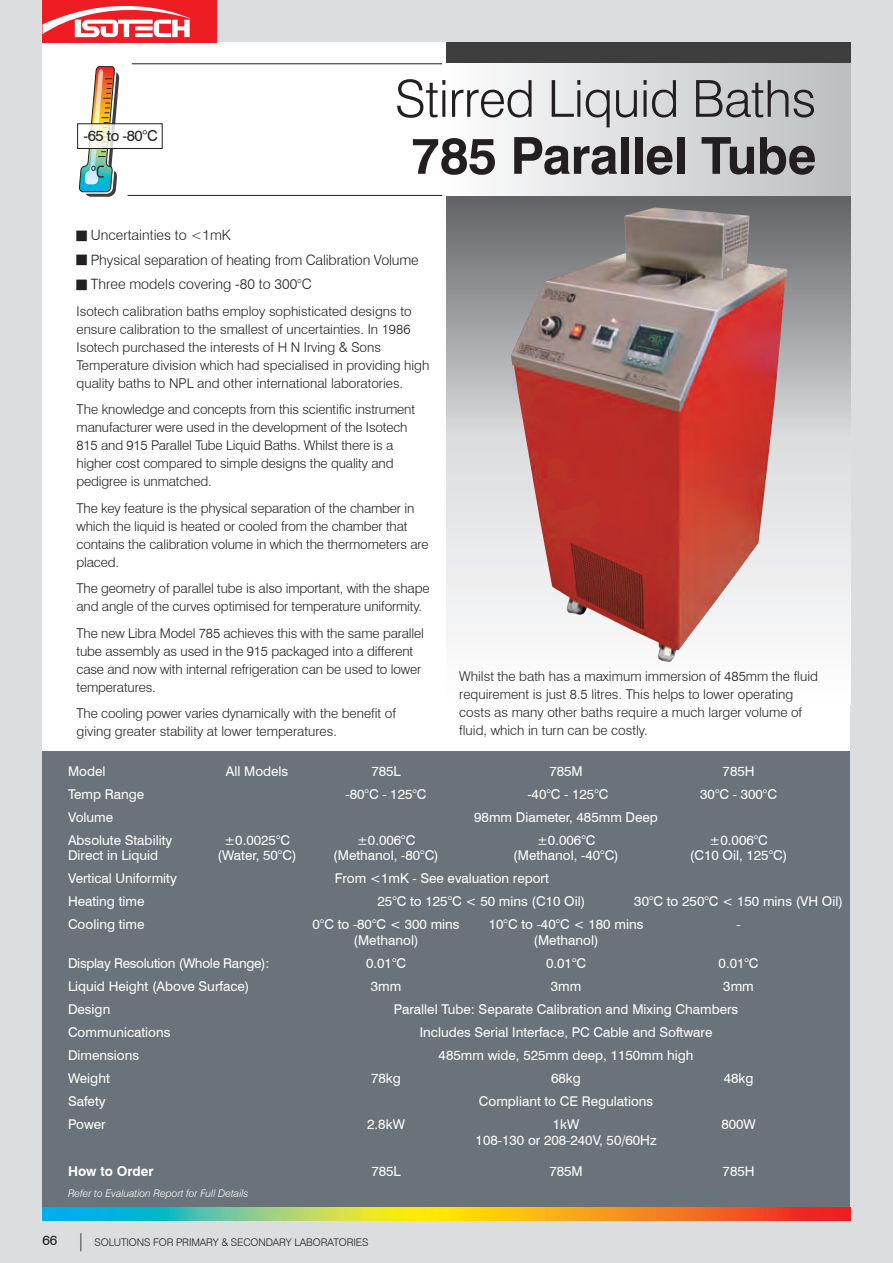
<style>
.page{position:relative;width:893px;height:1263px;background:#dcdddf}
.page>*{position:absolute;margin:0;border:0;box-sizing:border-box;transform-origin:0 0}
.t1{font:300 51px "Swiss 721 BT";letter-spacing:-.01em;color:#231f20}
.t2{font:700 51px "Swiss 721 BT";letter-spacing:-.01em;color:#231f20}
.t3{font:15px "Swiss 721 BT";color:#231f20}
.t4{font:300 14.25px "Swiss 721 BT";letter-spacing:-.01em;color:#231f20}
.t5{font:300 13.5px/18px "Swiss 721 BT";letter-spacing:-.01em;color:#231f20}
.t6{font:13.5px "Swiss 721 BT";color:#fff}
.t7{font:13.5px "Swiss 721 BT";letter-spacing:-.02em;color:#fff}
.t8{font:700 13.5px "Swiss 721 BT";color:#fff}
.t9{font:300 10.5px "Swiss 721 BT";letter-spacing:-.01em;color:#231f20}
.t10{font:italic 300 10.5px "Swiss 721 BT";color:#fff}
.s1{font-weight:400;font-size:13.5px}
.s2{font-size:18px}
</style>
<div class="page">
<div style="left:43px;top:43px;width:807px;height:1177px;background:#fff"></div>
<div style="left:43px;top:0;width:174px;height:43px;background:#ee1d23"></div>
<svg style="left:43px;top:6px;width:148px;height:31px"></svg>
<svg style="left:446px;top:43px;width:404px;height:587px;background:#ababae"></svg>
<div style="left:442px;top:64px;width:408px;height:132px;background:linear-gradient(to right,#fdfefe,#bcbdc0)"></div>
<img style="left:79px;top:66px;width:40px;height:131px">
<svg style="left:79px;top:124px;width:84px;height:24px"></svg>
<div style="left:77px;top:124px;width:85px;height:25px;border:1px solid #231f20"></div>
<hr style="left:132px;top:64px;width:310px;height:1px;background:#231f20">
<hr style="left:128px;top:195px;width:314px;height:1px;background:#231f20">
<img style="left:511px;top:207px;width:276px;height:455px">
<div style="left:43px;top:751px;width:807px;height:461px;background:#697379"></div>
<img style="left:43px;top:1208px;width:807px;height:12px">
<p class="t3" style="left:83px;top:127px;width:76px">-65 to -80°C</p>
<p class="t1" style="left:395px;top:68px;width:423px">Stirred Liquid Baths</p>
<p class="t2" style="left:411px;top:125px;width:407px">785 Parallel Tube</p>
<p class="t4" style="left:91px;top:227px;width:142px">Uncertainties to &lt;1mK</p>
<p class="t4" style="left:91px;top:251px;width:329px">Physical separation of heating from Calibration Volume</p>
<p class="t4" style="left:91px;top:275px;width:223px">Three models covering -80 to 300°C</p>
<p class="t5" style="left:77px;top:302px;width:354px">Isotech calibration baths employ sophisticated designs to ensure calibration to the smallest of uncertainties. In 1986<br>Isotech purchased the interests of H N Irving &amp; Sons Temperature division which had specialised in providing high quality baths to NPL and other international laboratories.</p>
<p class="t5" style="left:77px;top:400px;width:340px">The knowledge and concepts from this scientific instrument manufacturer were used in the development of the Isotech 815 and 915 Parallel Tube Liquid Baths. Whilst there is a higher cost compared to simple designs the quality and pedigree is unmatched.</p>
<p class="t5" style="left:77px;top:499px;width:354px">The key feature is the physical separation of the chamber in which the liquid is heated or cooled from the chamber that contains the calibration volume in which the thermometers are placed.</p>
<p class="t5" style="left:77px;top:579px;width:354px">The geometry of parallel tube is also important, with the shape and angle of the curves optimised for temperature uniformity.</p>
<p class="t5" style="left:77px;top:624px;width:349px">The new Libra Model 785 achieves this with the same parallel tube assembly as used in the 915 packaged into a different case and now with internal refrigeration can be used to lower temperatures.</p>
<p class="t5" style="left:77px;top:704px;width:321px">The cooling power varies dynamically with the benefit of giving greater stability at lower temperatures.</p>
<p class="t6" style="left:68px;top:763px;width:39px">Model</p>
<p class="t6" style="left:226px;top:763px;width:64px">All Models</p>
<p class="t6" style="left:371px;top:763px;width:31px">785L</p>
<p class="t6" style="left:549px;top:763px;width:35px">785M</p>
<p class="t6" style="left:723px;top:763px;width:33px">785H</p>
<p class="t6" style="left:68px;top:786px;width:78px">Temp Range</p>
<p class="t6" style="left:346px;top:786px;width:83px">-80°C - 125°C</p>
<p class="t6" style="left:527px;top:786px;width:83px">-40°C - 125°C</p>
<p class="t6" style="left:700px;top:786px;width:78px">30°C - 300°C</p>
<p class="t6" style="left:68px;top:809px;width:47px">Volume</p>
<p class="t6" style="left:474px;top:809px;width:185px">98mm Diameter, 485mm Deep</p>
<p class="t6" style="left:68px;top:832px;width:106px">Absolute Stability</p>
<p class="t6" style="left:224px;top:832px;width:68px">±0.0025°C</p>
<p class="t6" style="left:357px;top:832px;width:60px">±0.006°C</p>
<p class="t6" style="left:537px;top:832px;width:60px">±0.006°C</p>
<p class="t6" style="left:709px;top:832px;width:60px">±0.006°C</p>
<p class="t6" style="left:68px;top:847px;width:92px">Direct in Liquid</p>
<p class="t6" style="left:218px;top:847px;width:81px">(Water, 50°C)</p>
<p class="t6" style="left:333px;top:847px;width:107px">(Methanol, -80°C)</p>
<p class="t6" style="left:513px;top:847px;width:107px">(Methanol, -40°C)</p>
<p class="t6" style="left:690px;top:847px;width:99px">(C10 Oil, 125°C)</p>
<p class="t6" style="left:68px;top:870px;width:110px">Vertical Uniformity</p>
<p class="t6" style="left:335px;top:870px;width:216px">From &lt;1mK - See evaluation report</p>
<p class="t6" style="left:68px;top:893px;width:78px">Heating time</p>
<p class="t6" style="left:378px;top:893px;width:209px">25°C to 125°C &lt; 50 mins (C10 Oil)</p>
<p class="t6" style="left:634px;top:893px;width:210px">30°C to 250°C &lt; 150 mins (VH Oil)</p>
<p class="t6" style="left:68px;top:916px;width:78px">Cooling time</p>
<p class="t6" style="left:312px;top:916px;width:149px">0°C to -80°C &lt; 300 mins</p>
<p class="t6" style="left:489px;top:916px;width:156px">10°C to -40°C &lt; 180 mins</p>
<p class="t6" style="left:736px;top:916px;width:6px">-</p>
<p class="t6" style="left:354px;top:932px;width:67px">(Methanol)</p>
<p class="t6" style="left:534px;top:932px;width:67px">(Methanol)</p>
<p class="t7" style="left:68px;top:955px;width:203px">Display Resolution (Whole Range):</p>
<p class="t6" style="left:366px;top:955px;width:42px">0.01°C</p>
<p class="t6" style="left:546px;top:955px;width:42px">0.01°C</p>
<p class="t6" style="left:719px;top:955px;width:42px">0.01°C</p>
<p class="t6" style="left:68px;top:978px;width:183px">Liquid Height (Above Surface)</p>
<p class="t6" style="left:371px;top:978px;width:32px">3mm</p>
<p class="t6" style="left:551px;top:978px;width:32px">3mm</p>
<p class="t6" style="left:723px;top:978px;width:32px">3mm</p>
<p class="t6" style="left:68px;top:1001px;width:44px">Design</p>
<p class="t6" style="left:394px;top:1001px;width:346px">Parallel Tube: Separate Calibration and Mixing Chambers</p>
<p class="t6" style="left:68px;top:1024px;width:104px">Communications</p>
<p class="t6" style="left:420px;top:1024px;width:294px">Includes Serial Interface, PC Cable and Software</p>
<p class="t6" style="left:68px;top:1047px;width:73px">Dimensions</p>
<p class="t6" style="left:439px;top:1047px;width:256px">485mm wide, 525mm deep, 1150mm high</p>
<p class="t6" style="left:68px;top:1070px;width:43px">Weight</p>
<p class="t6" style="left:371px;top:1070px;width:31px">78kg</p>
<p class="t6" style="left:551px;top:1070px;width:31px">68kg</p>
<p class="t6" style="left:724px;top:1070px;width:31px">48kg</p>
<p class="t6" style="left:68px;top:1093px;width:39px">Safety</p>
<p class="t6" style="left:479px;top:1093px;width:176px">Compliant to CE Regulations</p>
<p class="t6" style="left:68px;top:1116px;width:39px">Power</p>
<p class="t6" style="left:367px;top:1116px;width:39px">2.8kW</p>
<p class="t6" style="left:553px;top:1116px;width:28px">1kW</p>
<p class="t6" style="left:721px;top:1116px;width:36px">800W</p>
<p class="t6" style="left:476px;top:1132px;width:182px">108-130 or 208-240V, 50/60Hz</p>
<p class="t8" style="left:68px;top:1163px;width:87px">How to Order</p>
<p class="t6" style="left:371px;top:1163px;width:31px">785L</p>
<p class="t6" style="left:549px;top:1163px;width:35px">785M</p>
<p class="t6" style="left:723px;top:1163px;width:33px">785H</p>
<p class="t10" style="left:68px;top:1187px;width:182px">Refer to Evaluation Report for Full Details</p>
<p class="t5" style="left:459px;top:667px;width:360px">Whilst the bath has a maximum immersion of 485mm the fluid requirement is just 8.5 litres. This helps to lower operating costs as many other baths require a much larger volume of fluid, which in turn can be costly.</p>
<p class="t9" style="left:43px;top:1236px;width:327px"><span class="s1">66</span> <span class="s2">|</span> SOLUTIONS FOR PRIMARY &amp; SECONDARY LABORATORIES</p>
</div>
